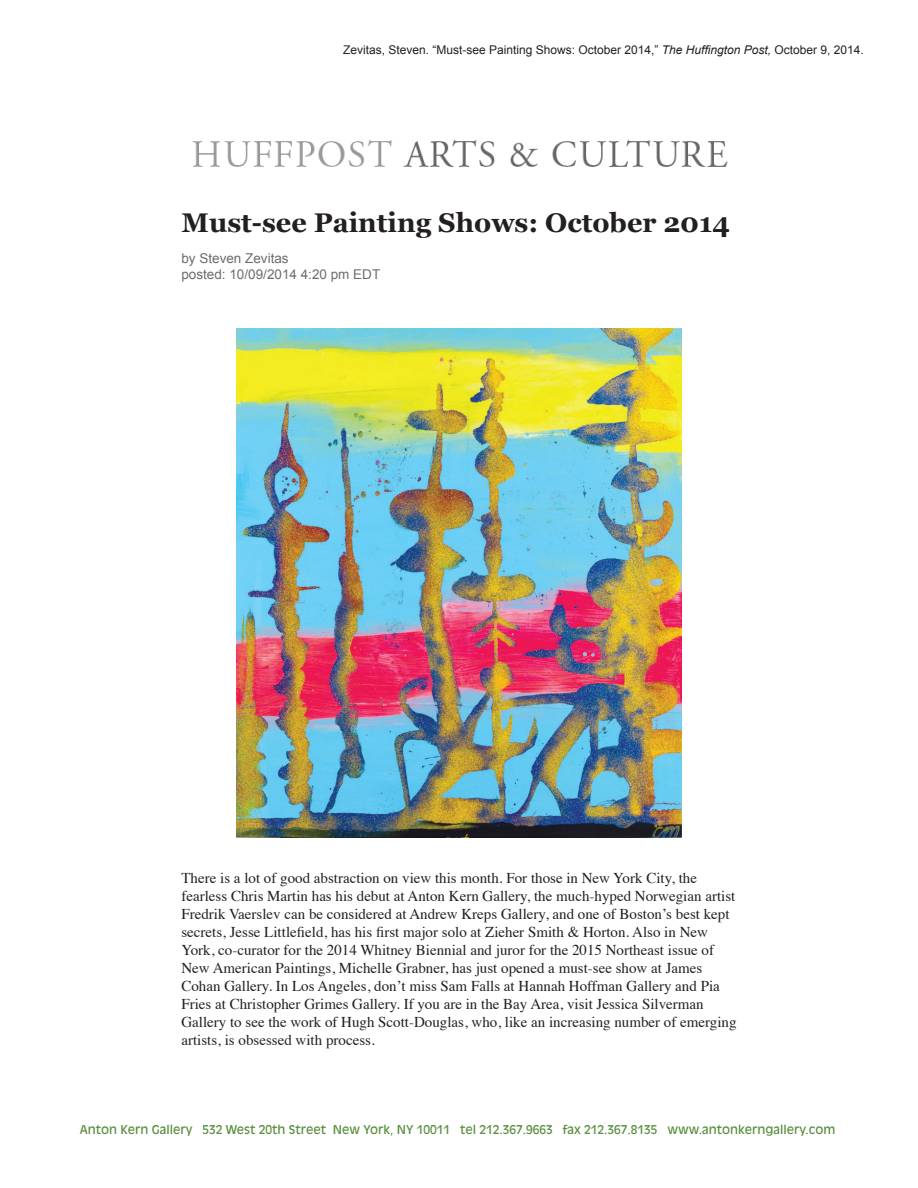
<style>
.page{position:relative;width:918px;height:1188px;background:#fff}
.page>*{position:absolute;margin:0;border:0;box-sizing:border-box;transform-origin:0 0}
.t1{font:700 27px "Georgia";color:#231f20}
.t2{font:15px/18px "Times";color:#231f20}
.t3{font:13.5px/16.2px "Arial";color:#6c6d70}
.t4{font:12px "Antique Olive";color:#598f3f}
.t5{font:12px "Arial";color:#231f20}
.s1{font-style:italic}
</style>
<div class="page">
<img style="left:192px;top:139px;width:536px;height:28px">
<img style="left:237px;top:328px;width:444px;height:509px">
<p class="t5" style="left:343px;top:42px;width:522px">Zevitas, Steven. “Must-see Painting Shows: October 2014,” <span class="s1">The Huffington Post,</span> October 9, 2014.</p>
<h1 class="t1" style="left:181px;top:202px;width:550px">Must-see Painting Shows: October 2014</h1>
<p class="t3" style="left:181px;top:250px;width:200px">by Steven Zevitas<br>posted: 10/09/2014 4:20 pm EDT</p>
<p class="t2" style="left:181px;top:867px;width:557px">There is a lot of good abstraction on view this month. For those in New York City, the fearless Chris Martin has his debut at Anton Kern Gallery, the much-hyped Norwegian artist Fredrik Vaerslev can be considered at Andrew Kreps Gallery, and one of Boston’s best kept secrets, Jesse Littlefield, has his first major solo at Zieher Smith &amp; Horton. Also in New York, co-curator for the 2014 Whitney Biennial and juror for the 2015 Northeast issue of New American Paintings, Michelle Grabner, has just opened a must-see show at James Cohan Gallery. In Los Angeles, don’t miss Sam Falls at Hannah Hoffman Gallery and Pia Fries at Christopher Grimes Gallery. If you are in the Bay Area, visit Jessica Silverman Gallery to see the work of Hugh Scott-Douglas, who, like an increasing number of emerging artists, is obsessed with process.</p>
<p class="t4" style="left:80px;top:1122px;width:757px">Anton Kern Gallery 532 West 20th Street New York, NY 10011 tel 212.367.9663 fax 212.367.8135 www.antonkerngallery.com</p>
</div>
